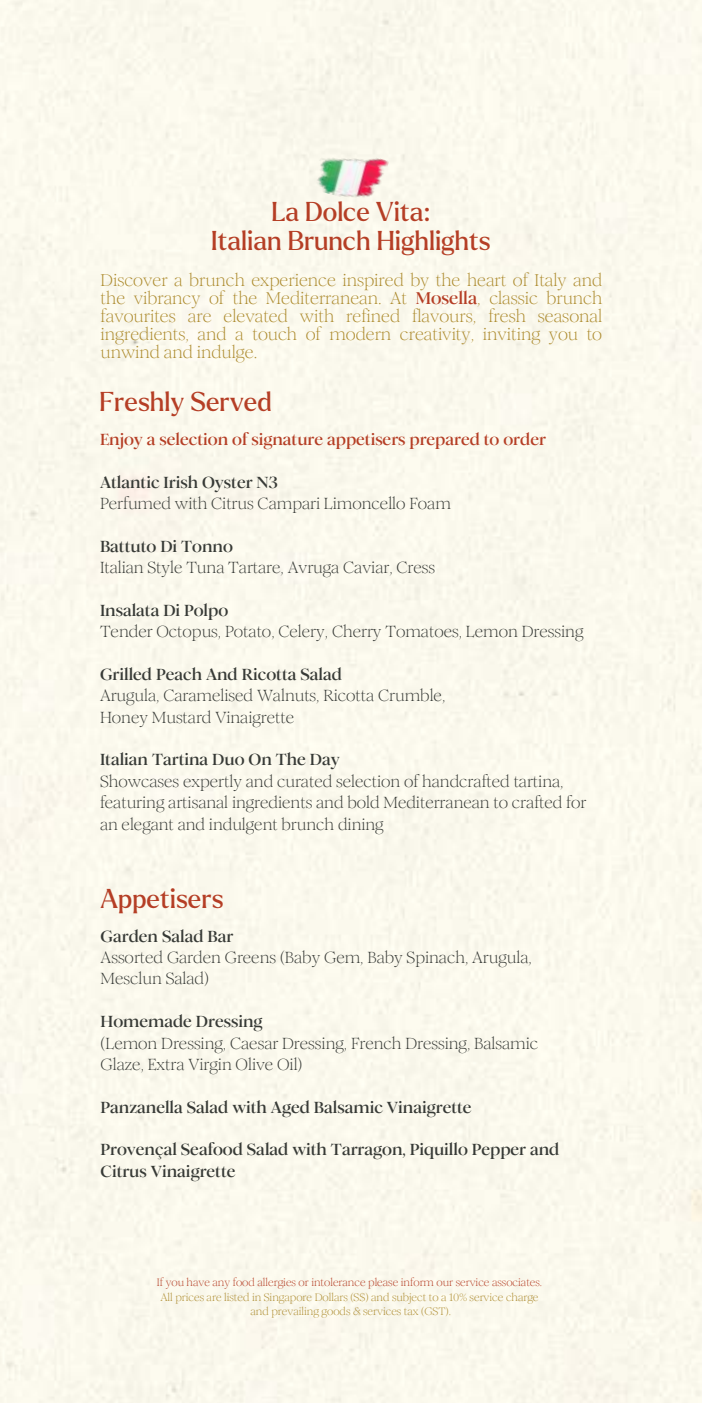
<style>
.page{position:relative;width:702px;height:1403px;background:#fff}
.page>*{position:absolute;margin:0;border:0;box-sizing:border-box;transform-origin:0 0}
.t1{font:26.55px/29.1px "Larken";color:#b53e25;text-align:center}
.t2{font:16.8px/18px "Romie";color:#ad8b2e;text-align:justify}
.t3{font:15.9px/21.3px "Romie";color:#373a36}
.t4{font:700 15.9px/21.3px "Romie";color:#373a36}
.t5{font:700 15.9px "Romie";color:#b53e25}
.t6{font:10.65px/14.1px "Romie";color:#ad8b2e;text-align:center}
.t7{font:10.65px "Romie";color:#b53e25}
.s1{font-weight:700;color:#b53e25}
</style>
<div class="page">
<img style="left:312px;top:143px;width:77px;height:64px">
<h1 class="t1" style="left:211px;top:197px;width:282px">La Dolce Vita:<br>Italian Brunch Highlights</h1>
<p class="t2" style="left:101px;top:269px;width:503px">Discover a brunch experience inspired by the heart of Italy and the vibrancy of the Mediterranean. At <span class="s1">Mosella</span>, classic brunch favourites are elevated with refined flavours, fresh seasonal ingredients, and a touch of modern creativity, inviting you to unwind and indulge.</p>
<h1 class="t1" style="left:100px;top:387px;width:174px">Freshly Served</h1>
<p class="t5" style="left:100px;top:425px;width:448px">Enjoy a selection of signature appetisers prepared to order</p>
<p class="t4" style="left:100px;top:469px;width:179px">Atlantic Irish Oyster N3</p>
<p class="t3" style="left:100px;top:491px;width:352px">Perfumed with Citrus Campari Limoncello Foam</p>
<p class="t4" style="left:100px;top:534px;width:134px">Battuto Di Tonno</p>
<p class="t3" style="left:100px;top:555px;width:337px">Italian Style Tuna Tartare, Avruga Caviar, Cress</p>
<p class="t4" style="left:100px;top:598px;width:130px">Insalata Di Polpo</p>
<p class="t3" style="left:100px;top:619px;width:485px">Tender Octopus, Potato, Celery, Cherry Tomatoes, Lemon Dressing</p>
<p class="t4" style="left:100px;top:662px;width:243px">Grilled Peach And Ricotta Salad</p>
<p class="t3" style="left:100px;top:683px;width:347px">Arugula, Caramelised Walnuts, Ricotta Crumble,<br>Honey Mustard Vinaigrette</p>
<p class="t4" style="left:100px;top:747px;width:241px">Italian Tartina Duo On The Day</p>
<p class="t3" style="left:100px;top:769px;width:488px">Showcases expertly and curated selection of handcrafted tartina, featuring artisanal ingredients and bold Mediterranean to crafted for an elegant and indulgent brunch dining</p>
<h1 class="t1" style="left:101px;top:884px;width:124px">Appetisers</h1>
<p class="t4" style="left:101px;top:924px;width:134px">Garden Salad Bar</p>
<p class="t3" style="left:101px;top:945px;width:433px">Assorted Garden Greens (Baby Gem, Baby Spinach, Arugula,<br>Mesclun Salad)</p>
<p class="t4" style="left:101px;top:1009px;width:163px">Homemade Dressing</p>
<p class="t3" style="left:101px;top:1030px;width:439px">(Lemon Dressing, Caesar Dressing, French Dressing, Balsamic<br>Glaze, Extra Virgin Olive Oil)</p>
<p class="t4" style="left:101px;top:1095px;width:372px">Panzanella Salad with Aged Balsamic Vinaigrette</p>
<p class="t4" style="left:101px;top:1137px;width:460px">Provençal Seafood Salad with Tarragon, Piquillo Pepper and<br>Citrus Vinaigrette</p>
<p class="t7" style="left:157px;top:1273px;width:387px">If you have any food allergies or intolerance please inform our service associates.</p>
<p class="t6" style="left:160px;top:1288px;width:380px">All prices are listed in Singapore Dollars (S$) and subject to a 10% service charge and prevailing goods &amp; services tax (GST).</p>
</div>
